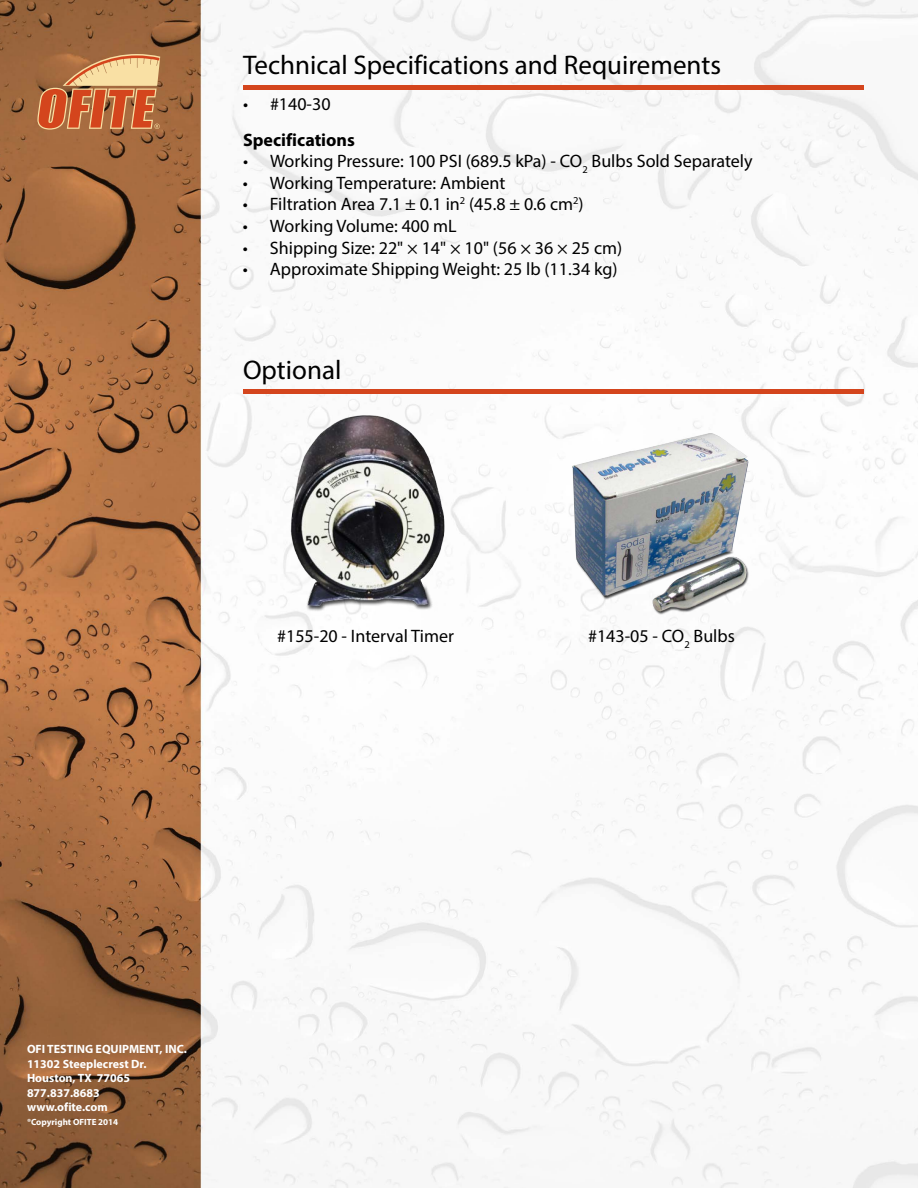
<style>
.page{position:relative;width:918px;height:1188px;background:#fff}
.page>*{position:absolute;margin:0;border:0;box-sizing:border-box;transform-origin:0 0}
.t1{font:27px "Myriad Pro";color:#000}
.t2{font:18px "Myriad Pro";color:#000}
.t3{font:700 18px "Myriad Pro";color:#000}
.t4{font:700 12px/14.4px "Myriad Pro";color:#fff}
.t5{font:700 9px "Myriad Pro";color:#fff}
</style>
<div class="page">
<img style="left:0;top:0;width:918px;height:1188px">
<svg style="left:37px;top:54px;width:123px;height:76px"></svg>
<img style="left:258px;top:406px;width:216px;height:216px">
<img style="left:554px;top:417px;width:216px;height:205px">
<hr style="left:243px;top:85px;width:621px;height:4px;background:#d4451d">
<div style="left:243px;top:389px;width:621px;height:5px;background:#d4451d"></div>
<h1 class="t1" style="left:243px;top:49px;width:480px">Technical Specifications and Requirements</h1>
<p class="t2" style="left:243px;top:93px;width:89px">• #140-30</p>
<p class="t3" style="left:243px;top:128px;width:113px">Specifications</p>
<p class="t2" style="left:243px;top:150px;width:511px">• Working Pressure: 100 PSI (689.5 kPa) - CO<sub>2</sub> Bulbs Sold Separately</p>
<p class="t2" style="left:243px;top:172px;width:264px">• Working Temperature: Ambient</p>
<p class="t2" style="left:243px;top:193px;width:342px">• Filtration Area 7.1 ± 0.1 in<sup>2</sup> (45.8 ± 0.6 cm<sup>2</sup>)</p>
<p class="t2" style="left:243px;top:215px;width:215px">• Working Volume: 400 mL</p>
<p class="t2" style="left:243px;top:236px;width:381px">• Shipping Size: 22" × 14" × 10" (56 × 36 × 25 cm)</p>
<p class="t2" style="left:243px;top:258px;width:376px">• Approximate Shipping Weight: 25 lb (11.34 kg)</p>
<h1 class="t1" style="left:243px;top:353px;width:100px">Optional</h1>
<p class="t2" style="left:277px;top:625px;width:178px">#155-20 - Interval Timer</p>
<p class="t2" style="left:588px;top:625px;width:148px">#143-05 - CO<sub>2</sub> Bulbs</p>
<p class="t4" style="left:27px;top:1042px;width:161px">OFI TESTING EQUIPMENT, INC.<br>11302 Steeplecrest Dr.<br>Houston, TX 77065<br>877.837.8683<br>www.ofite.com</p>
<p class="t5" style="left:27px;top:1116px;width:93px">®Copyright OFITE 2014</p>
</div>
